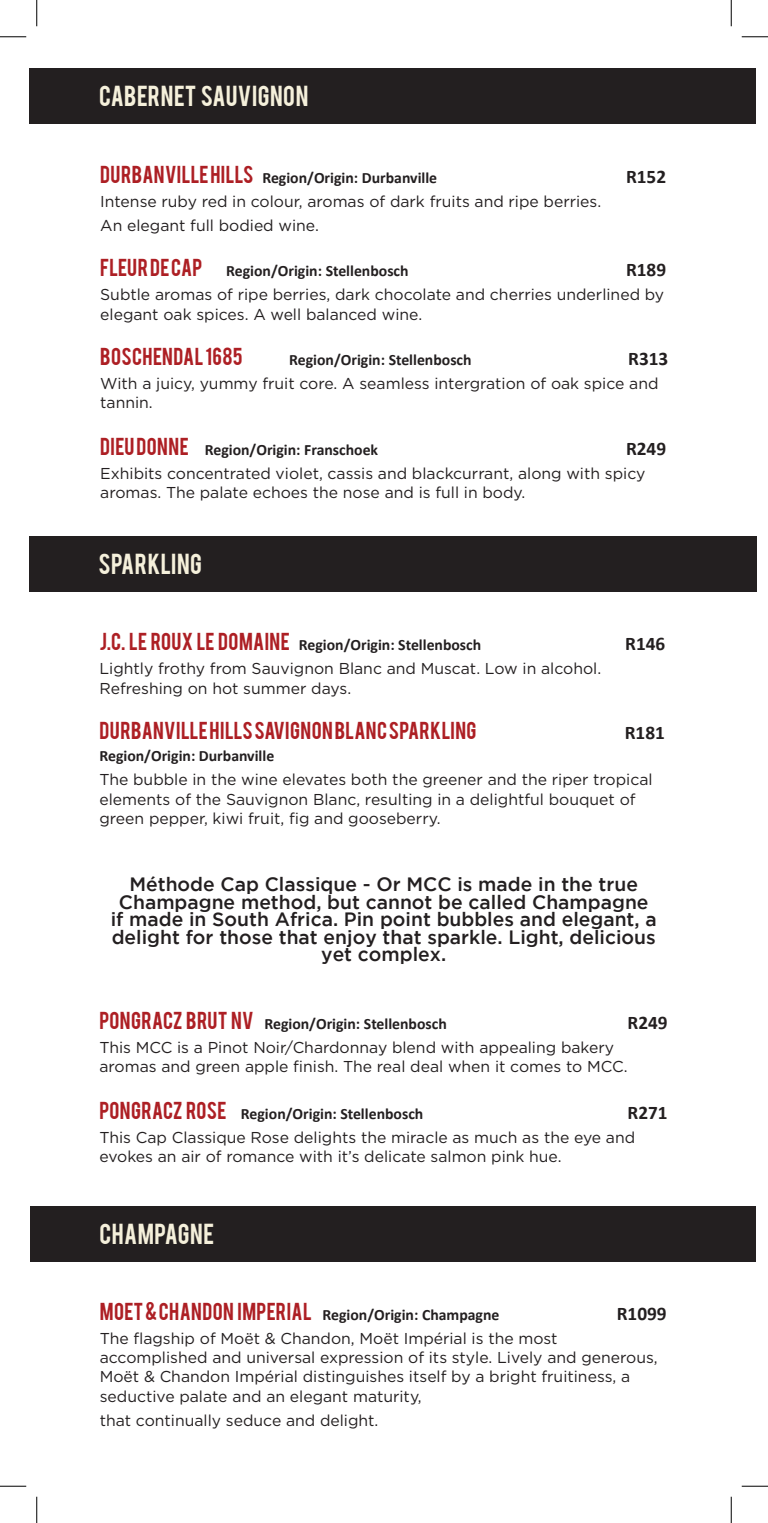
<style>
.page{position:relative;width:768px;height:1523px;background:#fff}
.page>*{position:absolute;margin:0;border:0;box-sizing:border-box;transform-origin:0 0}
.t1{font:22.75px "Bebas";letter-spacing:.02em;color:#f5f0db}
.t2{font:500 19.25px/17.5px "Gotham";color:#231f20;text-align:center}
.t3{font:19.25px "Bebas";letter-spacing:.02em;color:#ad1f24}
.t4{font:700 19.25px "Calibri";color:#231f20}
.t5{font:15.75px/19.2px "Gotham";color:#231f20}
.t6{font:700 15.75px "Calibri";color:#231f20}
.s1{font-family:"Bebas";font-weight:400;font-size:19.25px;color:#ad1f24}
</style>
<div class="page">
<div style="left:30px;top:68px;width:726px;height:56px;background:#231f20"></div>
<div style="left:29px;top:536px;width:727px;height:55px;background:#231f20"></div>
<div style="left:30px;top:1205px;width:726px;height:56px;background:#231f20"></div>
<svg style="left:0;top:36px;width:26px;height:1px"></svg>
<svg style="left:742px;top:36px;width:26px;height:1px"></svg>
<svg style="left:0;top:1485px;width:26px;height:1px"></svg>
<svg style="left:742px;top:1485px;width:26px;height:1px"></svg>
<svg style="left:36px;top:0;width:1px;height:26px"></svg>
<svg style="left:36px;top:1496px;width:1px;height:26px"></svg>
<svg style="left:731px;top:0;width:1px;height:26px"></svg>
<svg style="left:731px;top:1496px;width:1px;height:26px"></svg>
<p class="t1" style="left:99px;top:79px;width:211px">CABERNET SAUVIGNON</p>
<p class="t6" style="left:100px;top:167px;width:338px"><span class="s1">DURBANVILLE HILLS</span> Region/Origin: Durbanville</p>
<p class="t4" style="left:626px;top:164px;width:42px">R152</p>
<p class="t5" style="left:100px;top:191px;width:503px">Intense ruby red in colour, aromas of dark fruits and ripe berries.</p>
<p class="t5" style="left:100px;top:216px;width:220px">An elegant full bodied wine.</p>
<p class="t6" style="left:100px;top:261px;width:310px"><span class="s1">FLEUR DE CAP</span> Region/Origin: Stellenbosch</p>
<p class="t4" style="left:626px;top:257px;width:42px">R189</p>
<p class="t5" style="left:100px;top:285px;width:565px">Subtle aromas of ripe berries, dark chocolate and cherries underlined by elegant oak spices. A well balanced wine.</p>
<p class="t3" style="left:100px;top:342px;width:144px">BOSCHENDAL 1685</p>
<p class="t6" style="left:289px;top:349px;width:184px">Region/Origin: Stellenbosch</p>
<p class="t4" style="left:628px;top:346px;width:42px">R313</p>
<p class="t5" style="left:100px;top:373px;width:560px">With a juicy, yummy fruit core. A seamless intergration of oak spice and tannin.</p>
<p class="t6" style="left:100px;top:439px;width:279px"><span class="s1">DIEU DONNE</span> Region/Origin: Franschoek</p>
<p class="t4" style="left:626px;top:436px;width:42px">R249</p>
<p class="t5" style="left:100px;top:463px;width:547px">Exhibits concentrated violet, cassis and blackcurrant, along with spicy aromas. The palate echoes the nose and is full in body.</p>
<p class="t1" style="left:98px;top:547px;width:105px">SPARKLING</p>
<p class="t6" style="left:99px;top:634px;width:383px"><span class="s1">J.C. LE ROUX LE DOMAINE</span> Region/Origin: Stellenbosch</p>
<p class="t4" style="left:625px;top:631px;width:42px">R146</p>
<p class="t5" style="left:99px;top:658px;width:503px">Lightly frothy from Sauvignon Blanc and Muscat. Low in alcohol.<br>Refreshing on hot summer days.</p>
<p class="t3" style="left:99px;top:716px;width:379px">DURBANVILLE HILLS SAVIGNON BLANC SPARKLING</p>
<p class="t4" style="left:625px;top:719px;width:42px">R181</p>
<p class="t6" style="left:99px;top:745px;width:176px">Region/Origin: Durbanville</p>
<p class="t5" style="left:99px;top:769px;width:555px">The bubble in the wine elevates both the greener and the riper tropical elements of the Sauvignon Blanc, resulting in a delightful bouquet of green pepper, kiwi fruit, fig and gooseberry.</p>
<p class="t2" style="left:111px;top:875px;width:548px">Méthode Cap Classique - Or MCC is made in the true Champagne method, but cannot be called Champagne if made in South Africa. Pin point bubbles and elegant, a delight for those that enjoy that sparkle. Light, delicious yet complex.</p>
<p class="t6" style="left:99px;top:1013px;width:349px"><span class="s1">PONGRACZ BRUT NV</span> Region/Origin: Stellenbosch</p>
<p class="t4" style="left:628px;top:1009px;width:42px">R249</p>
<p class="t5" style="left:99px;top:1037px;width:530px">This MCC is a Pinot Noir/Chardonnay blend with appealing bakery aromas and green apple finish. The real deal when it comes to MCC.</p>
<p class="t6" style="left:99px;top:1103px;width:325px"><span class="s1">PONGRACZ ROSE</span> Region/Origin: Stellenbosch</p>
<p class="t4" style="left:628px;top:1100px;width:42px">R271</p>
<p class="t5" style="left:99px;top:1127px;width:537px">This Cap Classique Rose delights the miracle as much as the eye and evokes an air of romance with it’s delicate salmon pink hue.</p>
<p class="t1" style="left:100px;top:1216px;width:116px">CHAMPAGNE</p>
<p class="t6" style="left:100px;top:1303px;width:401px"><span class="s1">MOET &amp; CHANDON IMPERIAL</span> Region/Origin: Champagne</p>
<p class="t4" style="left:617px;top:1300px;width:51px">R1099</p>
<p class="t5" style="left:100px;top:1327px;width:559px">The flagship of Moët &amp; Chandon, Moët Impérial is the most accomplished and universal expression of its style. Lively and generous, Moët &amp; Chandon Impérial distinguishes itself by a bright fruitiness, a seductive palate and an elegant maturity,</p>
<p class="t5" style="left:100px;top:1409px;width:280px">that continually seduce and delight.</p>
</div>
